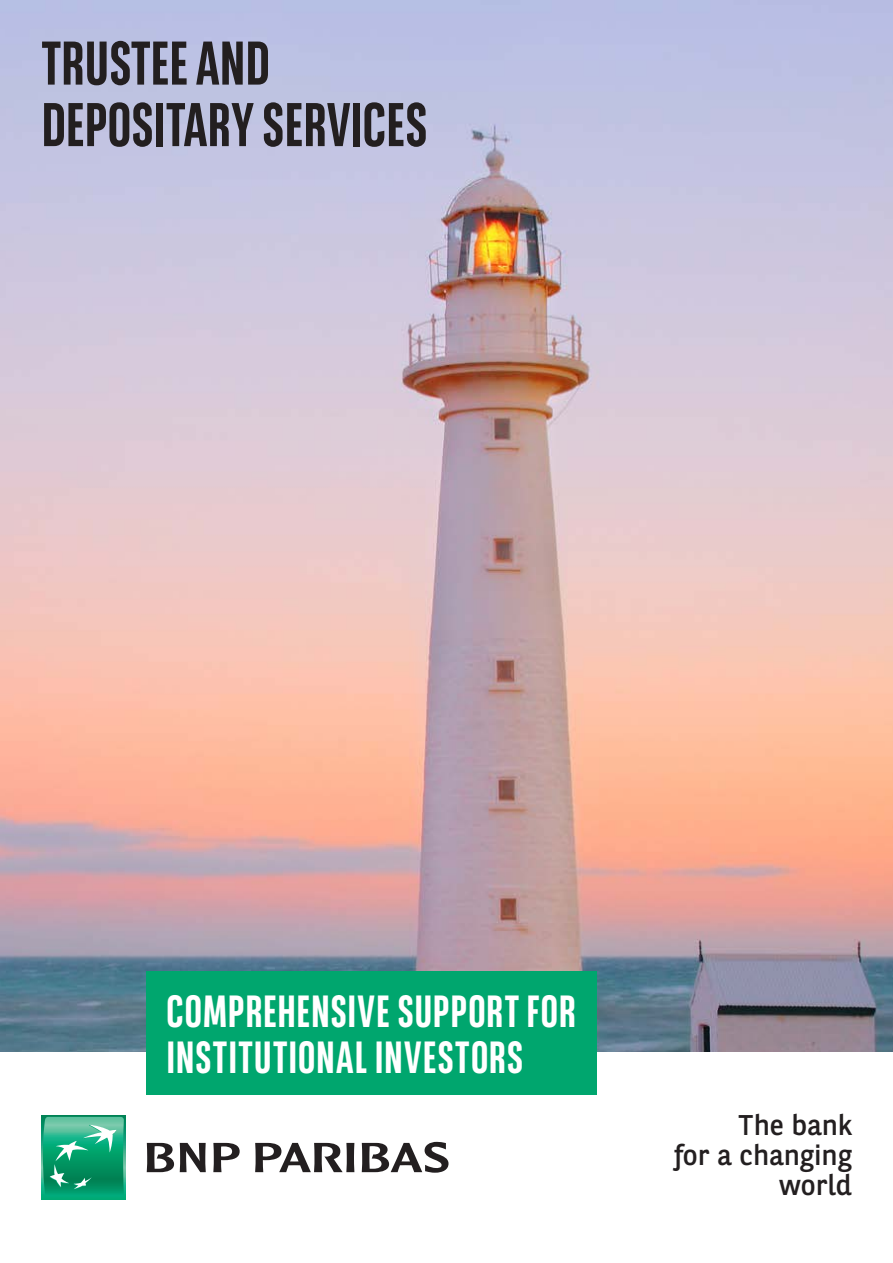
<style>
.page{position:relative;width:893px;height:1263px;background:#fff}
.page>*{position:absolute;margin:0;border:0;box-sizing:border-box;transform-origin:0 0}
.t1{font:700 61.5px/61.5px "BNPP Sans Condensed";color:#231f20}
.t2{font:700 45px/46.5px "BNPP Sans Condensed";letter-spacing:.015em;color:#fff}
.t3{font:28.5px/30px "BNPP Sans";color:#231f20;text-align:right}
</style>
<div class="page">
<img style="left:0;top:0;width:893px;height:1052px">
<div style="left:41px;top:1115px;width:85px;height:85px;background:linear-gradient(to right,#00ab77,#00ab77)"></div>
<svg style="left:43px;top:1117px;width:81px;height:80px;background:#2cab82"></svg>
<svg style="left:147px;top:1143px;width:27px;height:29px"></svg>
<svg style="left:180px;top:1143px;width:26px;height:29px"></svg>
<svg style="left:213px;top:1143px;width:27px;height:29px"></svg>
<svg style="left:255px;top:1143px;width:99px;height:29px"></svg>
<svg style="left:362px;top:1142px;width:86px;height:31px"></svg>
<div style="left:146px;top:972px;width:450px;height:123px;background:#00a66e"></div>
<h1 class="t1" style="left:41px;top:34px;width:388px">TRUSTEE AND<br>DEPOSITARY SERVICES</h1>
<p class="t2" style="left:166px;top:989px;width:411px">COMPREHENSIVE SUPPORT FOR<br>INSTITUTIONAL INVESTORS</p>
<p class="t3" style="left:674px;top:1109px;width:179px">The bank<br>for a changing world</p>
</div>
